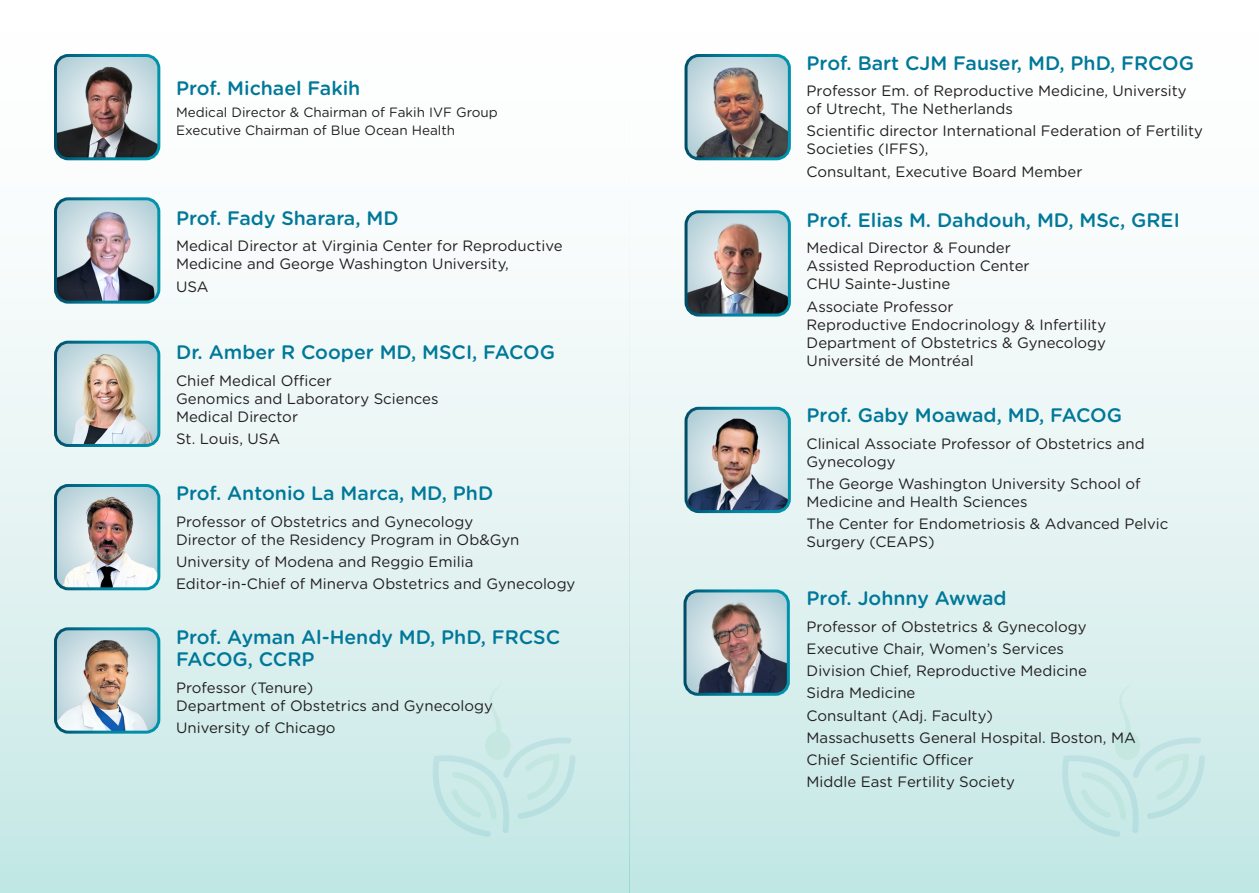
<style>
.page{position:relative;width:1259px;height:893px;background:#fff}
.page>*{position:absolute;margin:0;border:0;box-sizing:border-box;transform-origin:0 0}
.t1{font:500 19.5px/22.5px "Gotham Rnd";color:#007899}
.t2{font:15px/18px "Gotham Rounded";color:#231f20}
.t3{font:13.5px "Gotham Rounded";color:#231f20}
</style>
<div class="page">
<div style="left:629px;top:0;width:630px;height:893px;background:linear-gradient(to bottom,#fff,#c8e9e6)"></div>
<div style="left:0;top:0;width:629px;height:893px;background:linear-gradient(to bottom,#fff,#c8e9e6)"></div>
<svg style="left:1060px;top:677px;width:145px;height:160px;background:#cceae8"></svg>
<svg style="left:431px;top:677px;width:144px;height:160px;background:#cceae8"></svg>
<img style="left:56px;top:56px;width:103px;height:103px">
<div style="left:54px;top:54px;width:106px;height:106px;border:3px solid #fff;border-radius:13px"></div>
<img style="left:56px;top:342px;width:103px;height:103px">
<div style="left:54px;top:341px;width:106px;height:106px;border:3px solid #fff;border-radius:13px"></div>
<img style="left:56px;top:485px;width:103px;height:104px">
<div style="left:54px;top:484px;width:106px;height:106px;border:3px solid #fff;border-radius:13px"></div>
<img style="left:56px;top:629px;width:103px;height:103px">
<div style="left:54px;top:627px;width:106px;height:107px;border:3px solid #fff;border-radius:13px"></div>
<img style="left:686px;top:56px;width:103px;height:103px">
<div style="left:684px;top:54px;width:107px;height:106px;border:3px solid #fff;border-radius:13px"></div>
<img style="left:686px;top:212px;width:103px;height:103px">
<div style="left:684px;top:210px;width:107px;height:107px;border:3px solid #fff;border-radius:13px"></div>
<img style="left:56px;top:199px;width:103px;height:103px">
<div style="left:54px;top:197px;width:106px;height:107px;border:3px solid #fff;border-radius:13px"></div>
<img style="left:686px;top:408px;width:103px;height:104px">
<div style="left:684px;top:407px;width:107px;height:106px;border:3px solid #fff;border-radius:13px"></div>
<img style="left:685px;top:591px;width:103px;height:103px">
<div style="left:683px;top:589px;width:107px;height:107px;border:3px solid #fff;border-radius:13px"></div>
<p class="t1" style="left:176px;top:76px;width:186px">Prof. Michael Fakih</p>
<p class="t3" style="left:176px;top:103px;width:323px">Medical Director &amp; Chairman of Fakih IVF Group</p>
<p class="t3" style="left:176px;top:121px;width:281px">Executive Chairman of Blue Ocean Health</p>
<p class="t1" style="left:176px;top:206px;width:224px">Prof. Fady Sharara, MD</p>
<p class="t2" style="left:176px;top:236px;width:388px">Medical Director at Virginia Center for Reproductive<br>Medicine and George Washington University,</p>
<p class="t2" style="left:176px;top:277px;width:34px">USA</p>
<p class="t1" style="left:176px;top:340px;width:380px">Dr. Amber R Cooper MD, MSCI, FACOG</p>
<p class="t2" style="left:176px;top:371px;width:157px">Chief Medical Officer</p>
<p class="t2" style="left:176px;top:389px;width:264px">Genomics and Laboratory Sciences</p>
<p class="t2" style="left:176px;top:407px;width:123px">Medical Director</p>
<p class="t2" style="left:176px;top:429px;width:105px">St. Louis, USA</p>
<p class="t1" style="left:176px;top:481px;width:319px">Prof. Antonio La Marca, MD, PhD</p>
<p class="t2" style="left:176px;top:512px;width:299px">Professor of Obstetrics and Gynecology</p>
<p class="t2" style="left:176px;top:530px;width:345px">Director of the Residency Program in Ob&amp;Gyn</p>
<p class="t2" style="left:176px;top:552px;width:299px">University of Modena and Reggio Emilia</p>
<p class="t2" style="left:176px;top:574px;width:401px">Editor-in-Chief of Minerva Obstetrics and Gynecology</p>
<p class="t1" style="left:176px;top:625px;width:385px">Prof. Ayman Al-Hendy MD, PhD, FRCSC<br>FACOG, CCRP</p>
<p class="t2" style="left:176px;top:678px;width:139px">Professor (Tenure)</p>
<p class="t2" style="left:176px;top:696px;width:318px">Department of Obstetrics and Gynecology</p>
<p class="t2" style="left:176px;top:718px;width:161px">University of Chicago</p>
<p class="t1" style="left:806px;top:51px;width:389px">Prof. Bart CJM Fauser, MD, PhD, FRCOG</p>
<p class="t2" style="left:806px;top:81px;width:382px">Professor Em. of Reproductive Medicine, University of Utrecht, The Netherlands</p>
<p class="t2" style="left:806px;top:121px;width:398px">Scientific director International Federation of Fertility<br>Societies (IFFS),</p>
<p class="t2" style="left:806px;top:162px;width:277px">Consultant, Executive Board Member</p>
<p class="t1" style="left:806px;top:208px;width:375px">Prof. Elias M. Dahdouh, MD, MSc, GREI</p>
<p class="t2" style="left:806px;top:238px;width:206px">Medical Director &amp; Founder</p>
<p class="t2" style="left:806px;top:256px;width:224px">Assisted Reproduction Center</p>
<p class="t2" style="left:806px;top:274px;width:145px">CHU Sainte-Justine</p>
<p class="t2" style="left:806px;top:297px;width:148px">Associate Professor</p>
<p class="t2" style="left:806px;top:315px;width:301px">Reproductive Endocrinology &amp; Infertility</p>
<p class="t2" style="left:806px;top:333px;width:301px">Department of Obstetrics &amp; Gynecology</p>
<p class="t2" style="left:806px;top:351px;width:169px">Université de Montréal</p>
<p class="t1" style="left:806px;top:403px;width:317px">Prof. Gaby Moawad, MD, FACOG</p>
<p class="t2" style="left:806px;top:434px;width:340px">Clinical Associate Professor of Obstetrics and<br>Gynecology</p>
<p class="t2" style="left:806px;top:474px;width:336px">The George Washington University School of<br>Medicine and Health Sciences</p>
<p class="t2" style="left:806px;top:514px;width:363px">The Center for Endometriosis &amp; Advanced Pelvic<br>Surgery (CEAPS)</p>
<p class="t1" style="left:806px;top:586px;width:202px">Prof. Johnny Awwad</p>
<p class="t2" style="left:806px;top:617px;width:281px">Professor of Obstetrics &amp; Gynecology</p>
<p class="t2" style="left:806px;top:639px;width:259px">Executive Chair, Women’s Services</p>
<p class="t2" style="left:806px;top:661px;width:282px">Division Chief, Reproductive Medicine</p>
<p class="t2" style="left:806px;top:683px;width:110px">Sidra Medicine</p>
<p class="t2" style="left:806px;top:706px;width:188px">Consultant (Adj. Faculty)</p>
<p class="t2" style="left:806px;top:728px;width:331px">Massachusetts General Hospital. Boston, MA</p>
<p class="t2" style="left:806px;top:750px;width:168px">Chief Scientific Officer</p>
<p class="t2" style="left:806px;top:772px;width:210px">Middle East Fertility Society</p>
</div>
